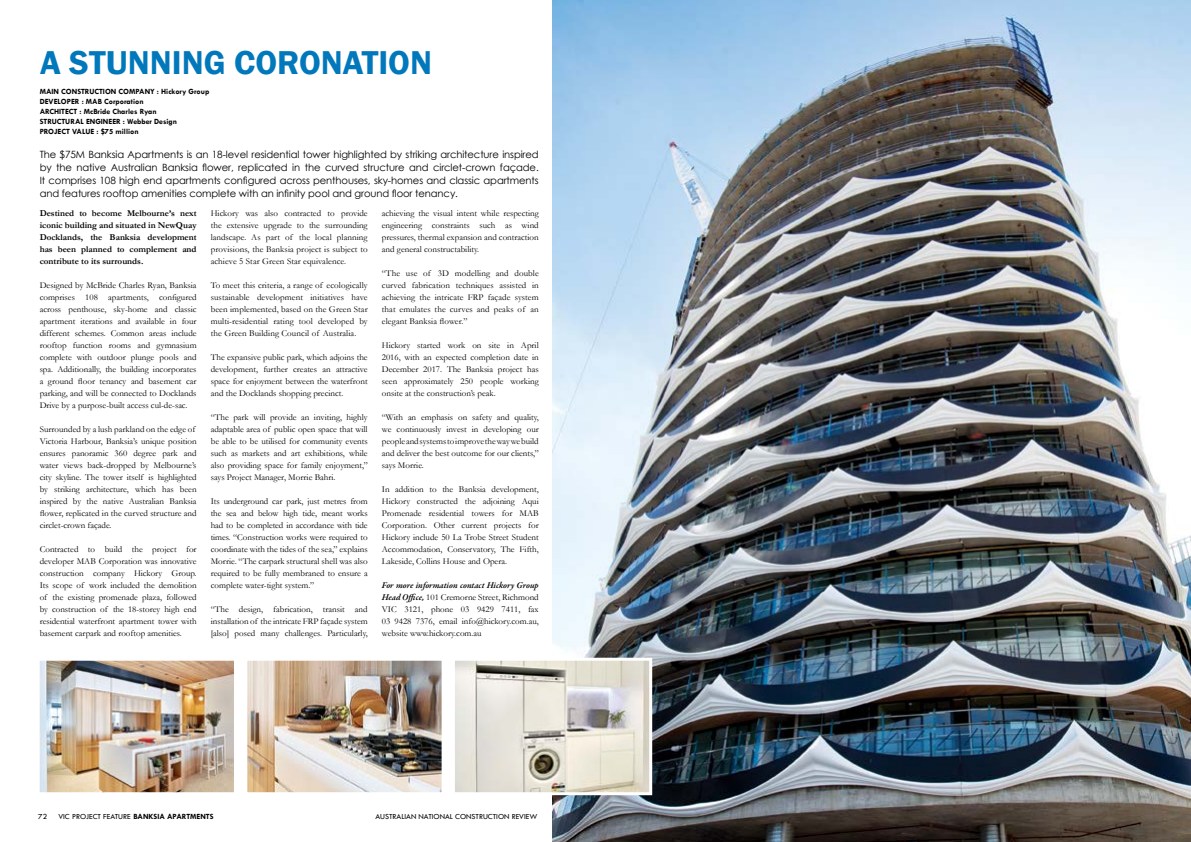
<style>
.page{position:relative;width:1191px;height:842px;background:#fff}
.page>*{position:absolute;margin:0;border:0;box-sizing:border-box;transform-origin:0 0}
.t1{font:600 34px "Franklin Gothic";color:#0078bb}
.t2{font:10px/13px "Century Gothic";letter-spacing:-.01em;color:#000;text-align:justify}
.t3{font:9px/12px "Garamond";color:#000;text-align:justify}
.t4{font:700 9px/12px "Garamond";color:#000;text-align:justify}
.t5{font:italic 600 9px "Garamond Premr Pro";letter-spacing:-.005em;color:#000}
.t6{font:700 8px/10px "Tw Cen";color:#000}
.t7{font:8px "Tw Cen";color:#000}
.s1{font-family:"Garamond Premr Pro";font-weight:600;font-style:italic}
.s2{font-weight:700}
</style>
<div class="page">
<img style="left:553px;top:0;width:638px;height:842px">
<img style="left:39px;top:656px;width:614px;height:141px">
<h1 class="t1" style="left:40px;top:41px;width:393px">A STUNNING CORONATION</h1>
<p class="t6" style="left:40px;top:86px;width:171px">MAIN CONSTRUCTION COMPANY : HICKORY GROUP<br>DEVELOPER : MAB CORPORATION<br>ARCHITECT : MCBRIDE CHARLES RYAN<br>STRU</p>
<p class="t6" style="left:40px;top:116px;width:139px;text-indent:17px">CTURAL ENGINEER : WEBBER DESIGN<br>PROJECT VALUE : $75 MILLION</p>
<p class="t2" style="left:40px;top:147px;width:500px">The $75M Banksia Apartments is an 18-level residential tower highlighted by striking architecture inspired by the native Australian Banksia flower, replicated in the curved structure and circlet-crown façade.<br>It comprises 108 high end apartments configured across penthouses, sky-homes and classic apartments and features rooftop amenities complete with an infinity pool and ground floor tenancy.</p>
<p class="t4" style="left:40px;top:207px;width:158px">Destined to become Melbourne’s next iconic building and situated in NewQuay Docklands, the Banksia development has been planned to complement and contribute to its surrounds.</p>
<p class="t3" style="left:40px;top:279px;width:158px">Designed by McBride Charles Ryan, Banksia comprises 108 apartments, configured across penthouse, sky-home and classic apartment iterations and available in four different schemes. Common areas include rooftop function rooms and gymnasium complete with outdoor plunge pools and spa. Additionally, the building incorporates a ground floor tenancy and basement car parking, and will be connected to Docklands Drive by a purpose-built access cul-de-sac.</p>
<p class="t3" style="left:40px;top:423px;width:158px;text-align:left">Surrounded by a lush parkland on the edge of Victoria Harbour, Banksia’s unique position ensures panoramic 360 degree park and water views back-dropped by Melbourne’s city skyline. The tower itself is highlighted by striking architecture, which has been inspired by the native Australian Banksia flower, replicated in the curved structure and circlet-crown façade.</p>
<p class="t3" style="left:40px;top:543px;width:158px">Contracted to build the project for developer MAB Corporation was innovative construction company Hickory Group.<br>Its scope of work included the demolition of the existing promenade plaza, followed by construction of the 18-storey high end residential waterfront apartment tower with basement carpark and rooftop amenities.</p>
<p class="t3" style="left:382px;top:207px;width:158px">achieving the visual intent while respecting engineering constraints such as wind pressures, thermal expansion and contraction and general constructability.</p>
<p class="t3" style="left:382px;top:267px;width:158px">“The use of 3D modelling and double curved fabrication techniques assisted in achieving the intricate FRP façade system that emulates the curves and peaks of an elegant Banksia flower.”</p>
<p class="t3" style="left:382px;top:339px;width:158px">Hickory started work on site in April 2016, with an expected completion date in December 2017. The Banksia project has seen approximately 250 people working onsite at the construction’s peak.</p>
<p class="t3" style="left:382px;top:411px;width:158px">“With an emphasis on safety and quality, we continuously invest in developing our people and systems to improve the way we build and deliver the best outcome for our clients,” says Morrie.</p>
<p class="t3" style="left:382px;top:483px;width:158px">In addition to the Banksia development, Hickory constructed the adjoining Aqui Promenade residential towers for MAB Corporation. Other current projects for Hickory include 50 La Trobe Street Student Accommodation, Conservatory, The Fifth, Lakeside, Collins House and Opera.</p>
<p class="t5" style="left:382px;top:579px;width:158px">For more information contact Hickory Group</p>
<p class="t3" style="left:382px;top:591px;width:158px"><span class="s1">Head Office,</span> 101 Cremorne Street, Richmond VIC 3121, phone 03 9429 7411, fax 03 9428 7376, email info@hickory.com.au, website www.hickory.com.au</p>
<p class="t3" style="left:211px;top:207px;width:158px">Hickory was also contracted to provide the extensive upgrade to the surrounding landscape. As part of the local planning provisions, the Banksia project is subject to achieve 5 Star Green Star equivalence.</p>
<p class="t3" style="left:211px;top:279px;width:158px">To meet this criteria, a range of ecologically sustainable development initiatives have been implemented, based on the Green Star multi-residential rating tool developed by the Green Building Council of Australia.</p>
<p class="t3" style="left:211px;top:351px;width:158px">The expansive public park, which adjoins the development, further creates an attractive space for enjoyment between the waterfront and the Docklands shopping precinct.</p>
<p class="t3" style="left:211px;top:411px;width:158px">“The park will provide an inviting, highly adaptable area of public open space that will be able to be utilised for community events such as markets and art exhibitions, while also providing space for family enjoyment,” says Project Manager, Morrie Bahri.</p>
<p class="t3" style="left:211px;top:495px;width:158px">Its underground car park, just metres from the sea and below high tide, meant works had to be completed in accordance with tide times. “Construction works were required to coordinate with the tides of the sea,” explains Morrie. “The carpark structural shell was also required to be fully membraned to ensure a complete water-tight system.”</p>
<p class="t3" style="left:211px;top:603px;width:158px">“The design, fabrication, transit and installation of the intricate FRP façade system [also] posed many challenges. Particularly,</p>
<p class="t7" style="left:38px;top:811px;width:10px">72</p>
<p class="t7" style="left:58px;top:811px;width:157px">VIC PROJECT FEATURE <span class="s2">BANKSIA APARTMENTS</span></p>
<p class="t7" style="left:375px;top:811px;width:163px">AUSTRALIAN NATIONAL CONSTRUCTION REVIEW</p>
</div>
